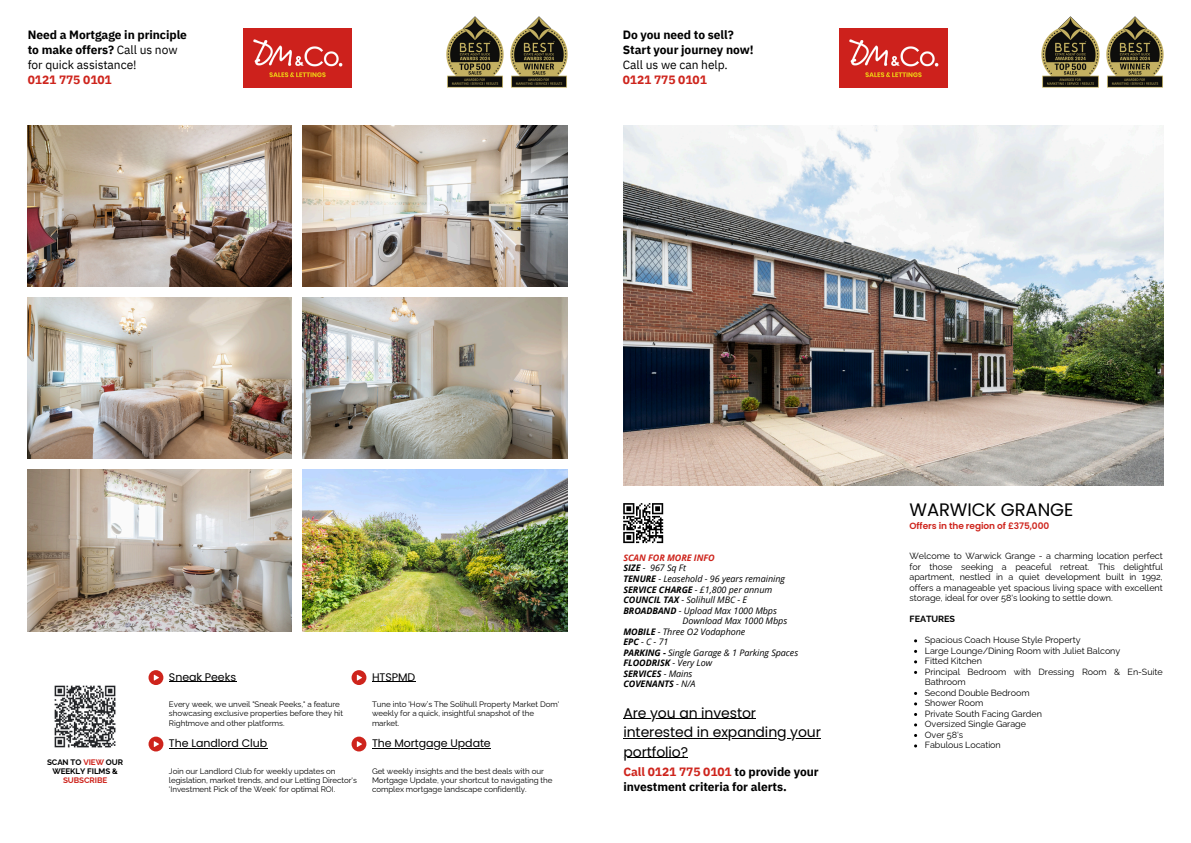
<style>
.page{position:relative;width:1191px;height:843px;background:#fff}
.page>*{position:absolute;margin:0;border:0;box-sizing:border-box;transform-origin:0 0}
.t1{font:18px "Poppins";letter-spacing:-.005em;color:#000}
.t2{font:14px "Poppins";letter-spacing:-.005em;color:#000}
.t3{font:700 12px/15px "IBM Plex Sans";letter-spacing:-.005em;color:#000}
.t4{font:11px "Poppins";letter-spacing:-.005em;color:#000}
.t5{font:9px/10.5px "Raleway";letter-spacing:-.005em;color:#000;text-align:justify}
.t6{font:italic 9px "Open Sans";letter-spacing:-.005em;color:#000}
.t7{font:italic 700 9px "Open Sans";letter-spacing:-.005em;color:#000}
.t8{font:600 9px "Poppins";letter-spacing:-.005em;color:#ce241c}
.t9{font:italic 700 9px "Open Sans";letter-spacing:-.005em;color:#ce241c}
.t10{font:700 9px "Raleway";letter-spacing:-.005em;color:#000}
.t11{font:8px/9.3px "Raleway";letter-spacing:-.005em;color:#000}
.t12{font:700 8px/9.3px "Raleway";letter-spacing:-.005em;color:#000;text-align:center}
.s1{font-weight:400}
.s2{color:#ce241c}
.s3{font-weight:700}
</style>
<div class="page">
<img style="left:28px;top:125px;width:264px;height:161px">
<img style="left:28px;top:297px;width:264px;height:162px">
<img style="left:28px;top:470px;width:264px;height:161px">
<img style="left:303px;top:125px;width:264px;height:161px">
<img style="left:303px;top:297px;width:264px;height:162px">
<img style="left:303px;top:470px;width:264px;height:161px">
<img style="left:243px;top:28px;width:108px;height:59px">
<svg style="left:148px;top:670px;width:15px;height:14px"></svg>
<svg style="left:351px;top:670px;width:15px;height:14px"></svg>
<svg style="left:148px;top:736px;width:15px;height:15px"></svg>
<svg style="left:351px;top:736px;width:15px;height:15px"></svg>
<img style="left:446px;top:16px;width:58px;height:72px">
<img style="left:510px;top:16px;width:58px;height:72px">
<img style="left:623px;top:125px;width:539px;height:360px">
<img style="left:839px;top:28px;width:108px;height:59px">
<img style="left:1041px;top:16px;width:59px;height:72px">
<img style="left:1106px;top:16px;width:58px;height:72px">
<hr style="left:372px;top:681px;width:43px;height:1px;background:#000">
<hr style="left:372px;top:747px;width:118px;height:1px;background:#000">
<hr style="left:169px;top:681px;width:67px;height:1px;background:#000">
<hr style="left:169px;top:747px;width:98px;height:1px;background:#000">
<img style="left:54px;top:685px;width:62px;height:63px">
<hr style="left:623px;top:718px;width:133px;height:1px;background:#000">
<hr style="left:623px;top:737px;width:197px;height:1px;background:#000">
<hr style="left:623px;top:757px;width:65px;height:1px;background:#000">
<svg style="left:623px;top:503px;width:40px;height:40px"></svg>
<p class="t3" style="left:28px;top:27px;width:161px">Need a Mortgage in principle to make offers? <span class="s1">Call us now for quick assistance!<br></span><span class="s2">0121 775 0101</span></p>
<h5 class="t3" style="left:622px;top:27px;width:132px">Do you need to sell?<br>Start your journey now!<br><span class="s1">Call us we can help.<br></span><span class="s2">0121 775 0101</span></h5>
<h5 class="t4" style="left:169px;top:668px;width:69px">Sneak Peeks</h5>
<p class="t4" style="left:372px;top:668px;width:45px">HTSPMD</p>
<p class="t9" style="left:623px;top:551px;width:93px">SCAN FOR MORE INFO</p>
<p class="t6" style="left:623px;top:561px;width:64px"><span class="s3">SIZE</span> - 967 Sq Ft</p>
<p class="t6" style="left:623px;top:572px;width:163px"><span class="s3">TENURE</span> - Leasehold - 96 years remaining</p>
<p class="t6" style="left:623px;top:582px;width:150px"><span class="s3">SERVICE CHARGE</span> - £1,800 per annum</p>
<p class="t6" style="left:623px;top:593px;width:125px"><span class="s3">COUNCIL TAX</span> - Solihull MBC - E</p>
<p class="t6" style="left:623px;top:603px;width:155px"><span class="s3">BROADBAND</span> - Upload Max 1000 Mbps</p>
<p class="t6" style="left:682px;top:614px;width:106px">Download Max 1000 Mbps</p>
<p class="t6" style="left:623px;top:624px;width:123px"><span class="s3">MOBILE</span> - Three O2 Vodaphone</p>
<p class="t6" style="left:623px;top:635px;width:47px"><span class="s3">EPC</span>-C-71</p>
<p class="t6" style="left:623px;top:645px;width:176px"><span class="s3">PARKING -</span> Single Garage &amp; 1 Parking Spaces</p>
<p class="t7" style="left:623px;top:656px;width:90px">FLOODRISK <span class="s1">- Very Low</span></p>
<p class="t7" style="left:623px;top:666px;width:70px">SERVICES <span class="s1">- Mains</span></p>
<p class="t7" style="left:623px;top:677px;width:74px">COVENANTS <span class="s1">- N/A</span></p>
<h5 class="t11" style="left:169px;top:699px;width:175px">Every week, we unveil "Sneak Peeks," a feature showcasing exclusive properties before they hit<br>Rightmove and other platforms.</h5>
<p class="t4" style="left:169px;top:735px;width:100px">The Landlord Club</p>
<p class="t12" style="left:47px;top:757px;width:78px">SCAN TO <span class="s2">VIEW</span> OUR<br>WEEKLY FILMS &amp;<br><span class="s2">SUBSCRIBE</span></p>
<h3 class="t11" style="left:169px;top:765px;width:189px">Join our Landlord Club for weekly updates on legislation, market trends, and our Letting Director's 'Investment Pick of the Week' for optimal ROI.</h3>
<p class="t11" style="left:372px;top:699px;width:189px">Tune into 'How’s The Solihull Property Market Dom' weekly for a quick, insightful snapshot of the market.</p>
<p class="t4" style="left:372px;top:735px;width:120px">The Mortgage Update</p>
<p class="t11" style="left:372px;top:765px;width:182px">Get weekly insights and the best deals with our<br>Mortgage Update, your shortcut to navigating the complex mortgage landscape confidently.</p>
<h5 class="t2" style="left:623px;top:702px;width:134px">Are you an investor</h5>
<p class="t2" style="left:623px;top:722px;width:199px">interested in expanding your</p>
<p class="t2" style="left:623px;top:741px;width:66px">portfolio?</p>
<p class="t3" style="left:623px;top:763px;width:197px"><span class="s2">Call 0121 775 0101</span> to provide your investment criteria for alerts.</p>
<p class="t1" style="left:909px;top:497px;width:165px">WARWICK GRANGE</p>
<h2 class="t5" style="left:909px;top:550px;width:255px">Welcome to Warwick Grange - a charming location perfect for those seeking a peaceful retreat. This delightful apartment, nestled in a quiet development built in 1992, offers a manageable yet spacious living space with excellent storage, ideal for over 58's looking to settle down.</h2>
<h4 class="t10" style="left:909px;top:613px;width:47px">FEATURES</h4>
<h1 class="t5" style="left:924px;top:634px;width:157px">Spacious Coach House Style Property</h1>
<p class="t5" style="left:924px;top:645px;width:197px">Large Lounge/Dining Room with Juliet Balcony</p>
<p class="t5" style="left:924px;top:655px;width:59px">Fitted Kitchen</p>
<h6 class="t5" style="left:924px;top:666px;width:239px">Principal Bedroom with Dressing Room &amp; En-Suite<br>Bathroom</h6>
<p class="t5" style="left:924px;top:687px;width:106px">Second Double Bedroom</p>
<p class="t5" style="left:924px;top:697px;width:60px">Shower Room</p>
<p class="t5" style="left:924px;top:708px;width:118px">Private South Facing Garden</p>
<p class="t5" style="left:924px;top:718px;width:103px">Oversized Single Garage</p>
<p class="t5" style="left:924px;top:729px;width:40px">Over 58's</p>
<p class="t5" style="left:924px;top:739px;width:77px">Fabulous Location</p>
<p class="t8" style="left:909px;top:519px;width:141px">Offers in the region of £375,000</p>
</div>
